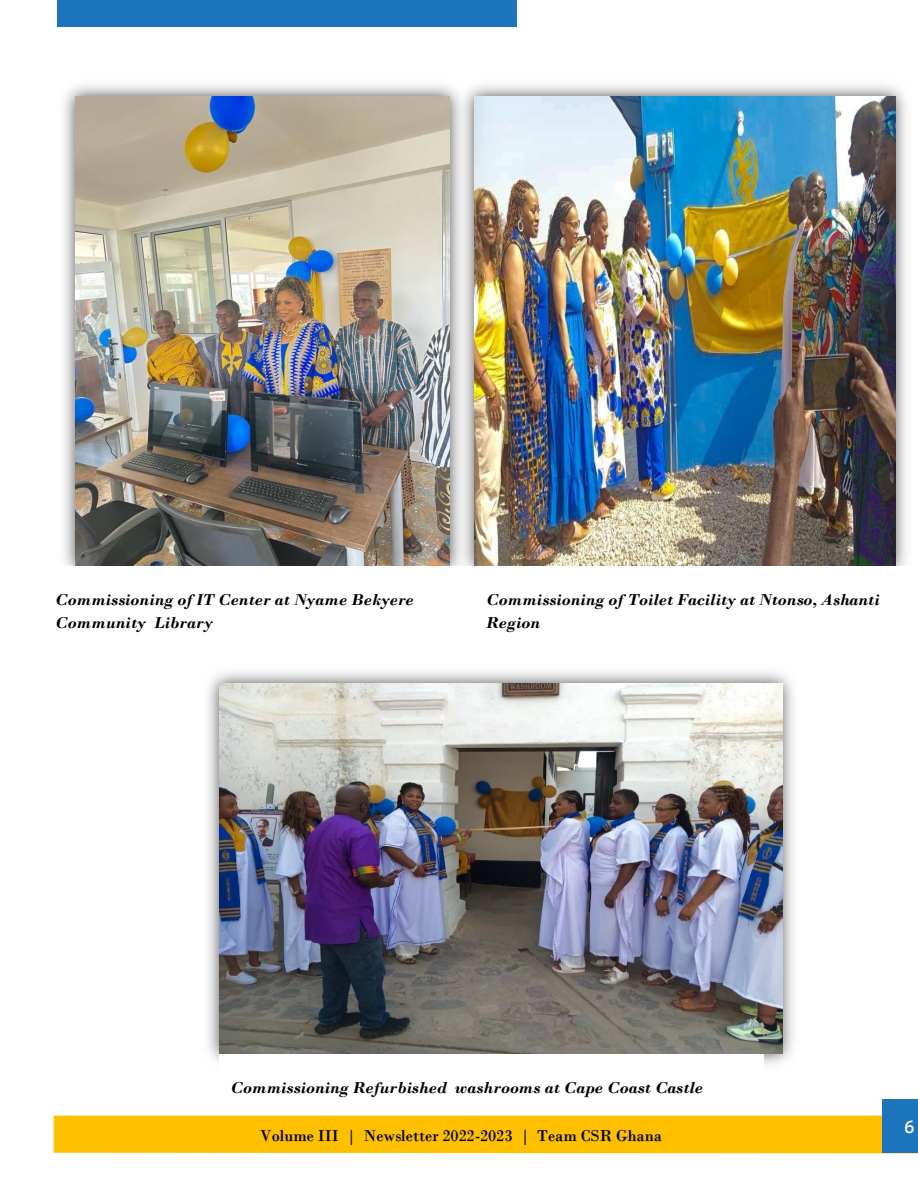
<style>
.page{position:relative;width:918px;height:1188px;background:#fff}
.page>*{position:absolute;margin:0;border:0;box-sizing:border-box;transform-origin:0 0}
.t1{font:18px "Cascadia Code";color:#fff}
.t2{font:italic 700 16.5px/22.6px "Bodoni MT";color:#000}
.t3{font:16.5px "Bodoni MT";color:#000}
</style>
<div class="page">
<div style="left:58px;top:0;width:459px;height:27px;background:#1b74bc"></div>
<div style="left:54px;top:1116px;width:828px;height:37px;background:#ffc000"></div>
<div style="left:882px;top:1099px;width:36px;height:54px;background:#1b74bc"></div>
<img style="left:249px;top:1125px;width:432px;height:19px">
<img style="left:63px;top:85px;width:389px;height:481px">
<img style="left:75px;top:97px;width:375px;height:469px">
<img style="left:207px;top:671px;width:587px;height:394px">
<img style="left:220px;top:683px;width:563px;height:370px">
<img style="left:452px;top:85px;width:454px;height:481px">
<img style="left:475px;top:97px;width:421px;height:469px">
<div style="left:219px;top:1054px;width:545px;height:50px;background:#fff"></div>
<p class="t2" style="left:55px;top:588px;width:360px">Commissioning of IT Center at Nyame Bekyere<br>Community Library</p>
<p class="t2" style="left:486px;top:588px;width:395px">Commissioning of Toilet Facility at Ntonso, Ashanti<br>Region</p>
<p class="t2" style="left:231px;top:1077px;width:474px">Commissioning Refurbished washrooms at Cape Coast Castle</p>
<p class="t3" style="left:260px;top:1126px;width:403px">Volume III | Newsletter 2022-2023 | Team CSR Ghana</p>
<p class="t1" style="left:904px;top:1117px;width:12px">6</p>
</div>
